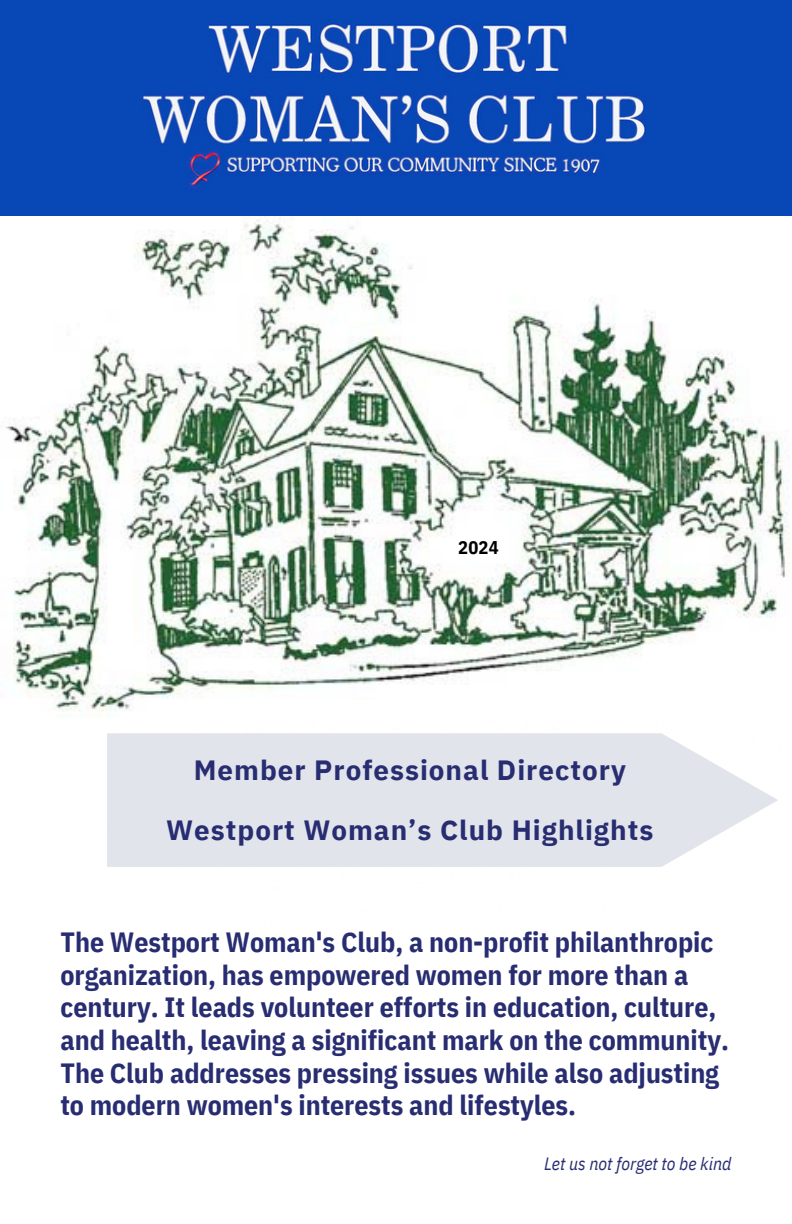
<style>
.page{position:relative;width:792px;height:1224px;background:#fff}
.page>*{position:absolute;margin:0;border:0;box-sizing:border-box;transform-origin:0 0}
.t1{font:700 27.8px/32.6px "IBM Plex Sans Cond";color:#282d72}
.t2{font:700 27.8px "IBM Plex Sans";letter-spacing:.035em;color:#282d72}
.t3{font:700 18.4px "IBM Plex Sans Cond";color:#000}
.t4{font:italic 17.8px "IBM Plex Sans Cond";color:#282d72}
</style>
<div class="page">
<img style="left:0;top:0;width:792px;height:712px">
<svg style="left:107px;top:733px;width:671px;height:134px;background:#e3e6eb"></svg>
<p class="t3" style="left:458px;top:535px;width:42px">2024</p>
<h2 class="t2" style="left:194px;top:751px;width:433px">Member Professional Directory</h2>
<h1 class="t2" style="left:166px;top:811px;width:489px">Westport Woman’s Club Highlights</h1>
<h1 class="t1" style="left:60px;top:925px;width:670px">The Westport Woman's Club, a non-profit philanthropic organization, has empowered women for more than a century. It leads volunteer efforts in education, culture, and health, leaving a significant mark on the community.<br>The Club addresses pressing issues while also adjusting to modern women's interests and lifestyles.</h1>
<h1 class="t4" style="left:544px;top:1152px;width:189px">Let us not forget to be kind</h1>
</div>
